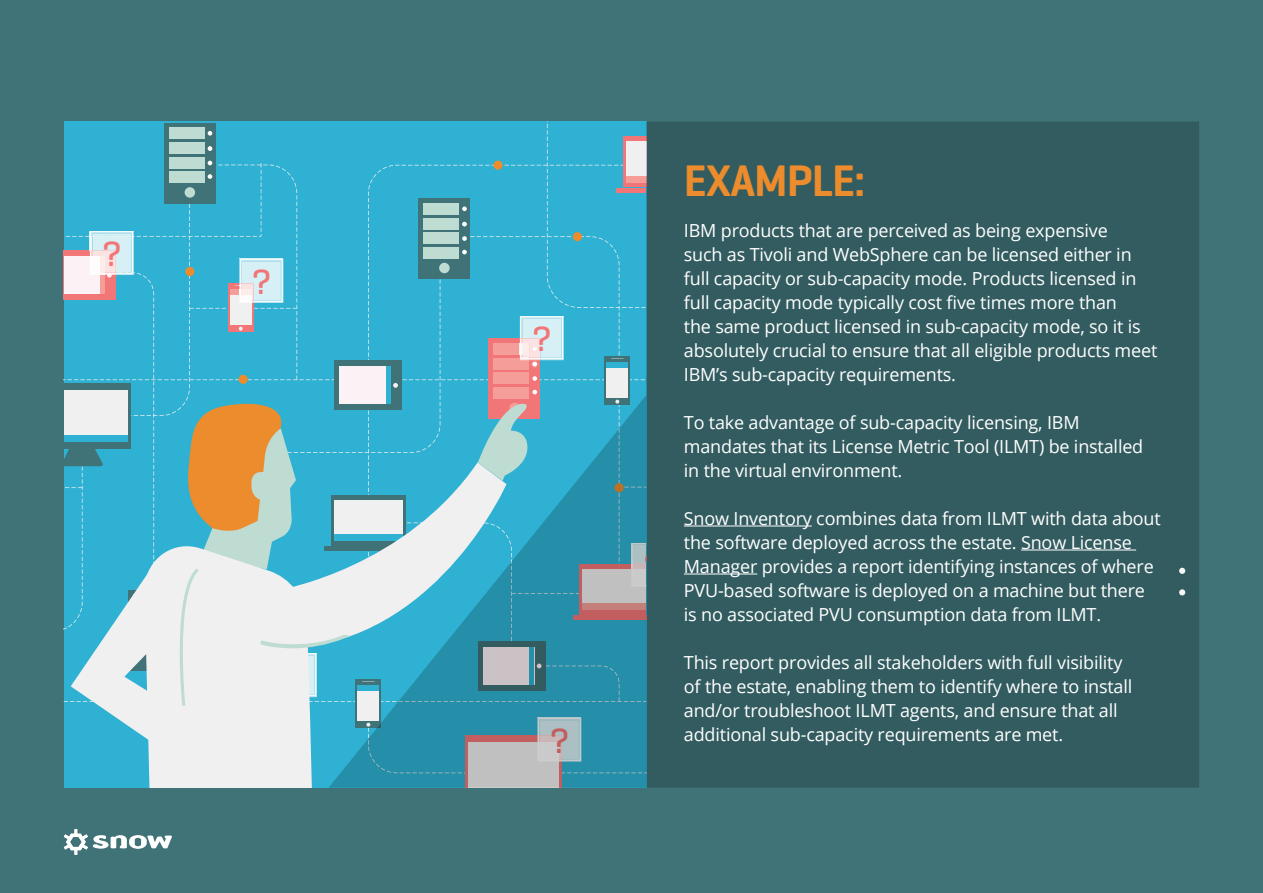
<style>
.page{position:relative;width:1263px;height:893px;background:#407378}
.page>*{position:absolute;margin:0;border:0;box-sizing:border-box;transform-origin:0 0}
.t1{font:600 45px "Geogrotesque";letter-spacing:-.025em;color:#ec8c2d}
.t2{font:500 35.7px "Geogrotesque";color:#f27578}
.t3{font:18px/24px "Open Sans";letter-spacing:-.01em;color:#fff}
</style>
<div class="page">
<svg style="left:64px;top:122px;width:582px;height:666px;background:#69bccf"></svg>
<div style="left:646px;top:122px;width:553px;height:666px;background:#335c60"></div>
<hr style="left:684px;top:526px;width:128px;height:1px;background:#fff">
<hr style="left:1021px;top:550px;width:115px;height:1px;background:#fff">
<hr style="left:684px;top:574px;width:73px;height:1px;background:#fff">
<svg style="left:64px;top:829px;width:108px;height:26px"></svg>
<svg style="left:328px;top:395px;width:318px;height:393px;background:#56a9be"></svg>
<svg style="left:1179px;top:589px;width:6px;height:6px"></svg>
<svg style="left:1179px;top:568px;width:6px;height:6px"></svg>
<h2 class="t2" style="left:102px;top:232px;width:22px">?</h2>
<h2 class="t2" style="left:251px;top:260px;width:22px">?</h2>
<h2 class="t2" style="left:532px;top:317px;width:22px">?</h2>
<h2 class="t2" style="left:549px;top:718px;width:22px">?</h2>
<h1 class="t1" style="left:684px;top:152px;width:183px">EXAMPLE:</h1>
<p class="t3" style="left:684px;top:218px;width:475px">IBM products that are perceived as being expensive<br>such as Tivoli and WebSphere can be licensed either in full capacity or sub-capacity mode. Products licensed in full capacity mode typically cost five times more than<br>the same product licensed in sub-capacity mode, so it is absolutely crucial to ensure that all eligible products meet IBM’s sub-capacity requirements.</p>
<p class="t3" style="left:684px;top:410px;width:461px">To take advantage of sub-capacity licensing, IBM mandates that its License Metric Tool (ILMT) be installed in the virtual environment.</p>
<p class="t3" style="left:684px;top:506px;width:478px">Snow Inventory combines data from ILMT with data about the software deployed across the estate. Snow License Manager provides a report identifying instances of where PVU-based software is deployed on a machine but there is no associated PVU consumption data from ILMT.</p>
<p class="t3" style="left:684px;top:650px;width:450px">This report provides all stakeholders with full visibility of the estate, enabling them to identify where to install and/or troubleshoot ILMT agents, and ensure that all additional sub-capacity requirements are met.</p>
</div>
